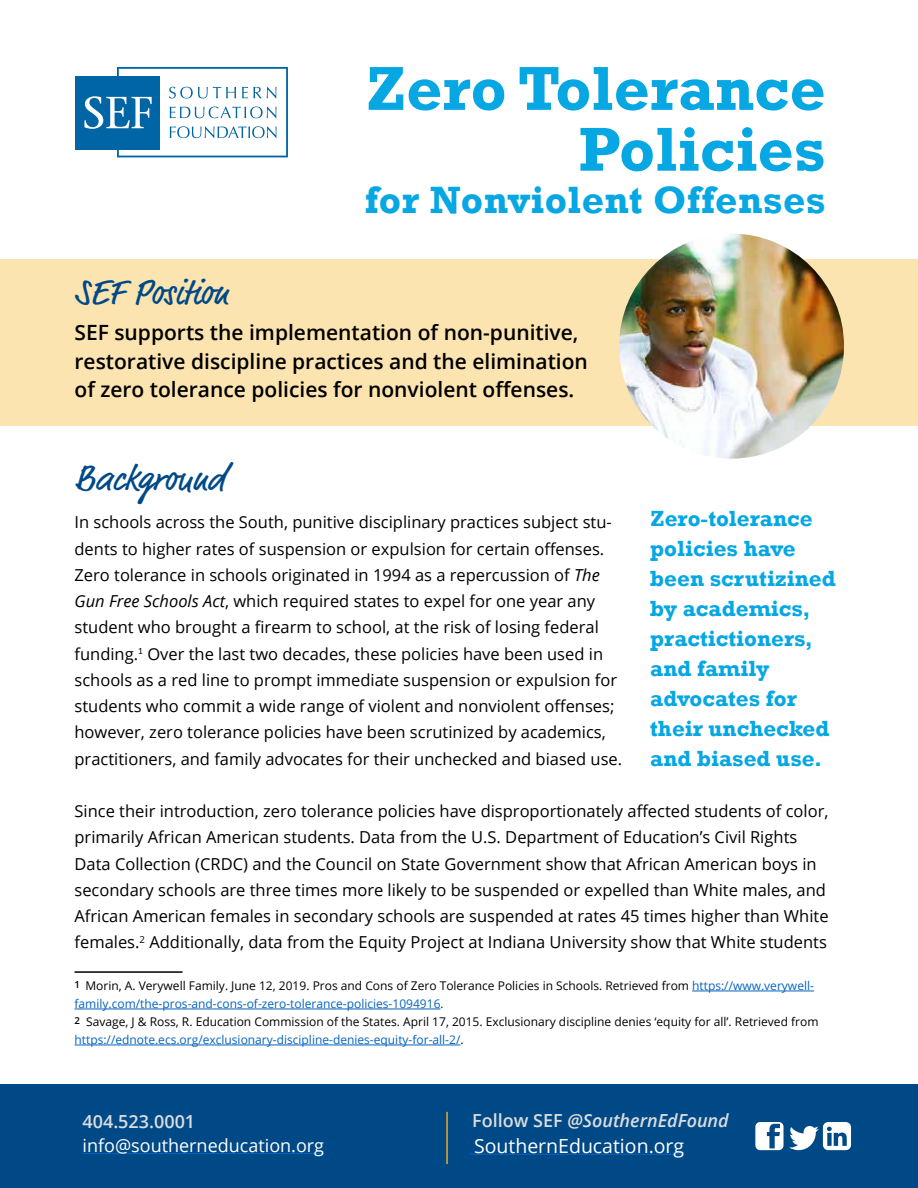
<style>
.page{position:relative;width:918px;height:1188px;background:#fff}
.page>*{position:absolute;margin:0;border:0;box-sizing:border-box;transform-origin:0 0}
.t1{font:700 63px/60.9px "Rockwell";color:#06a7e2;text-align:right}
.t2{font:700 39px "Rockwell";letter-spacing:.01em;color:#06a7e2}
.t3{font:36px "Market";color:#004987}
.t4{font:700 22.5px/30px "Rockwell";color:#06a7e2}
.t5{font:600 21px/28.5px "Open Sans";color:#000}
.t6{font:19.5px "Open Sans";color:#fff}
.t7{font:18px "Open Sans";color:#fff}
.t8{font:italic 600 18px "Open Sans";color:#dcddde}
.t9{font:600 18px "Open Sans";color:#dcddde}
.t10{font:16.5px/26.2px "Open Sans";color:#000}
.t11{font:12px/18px "Open Sans";color:#000}
.s1{font-style:italic}
.s2{color:#0563c1}
.s3{font-family:"Calibri"}
.s4{font-style:normal}
</style>
<div class="page">
<div style="left:0;top:259px;width:918px;height:167px;background:#fce4b0"></div>
<hr style="left:75px;top:971px;width:108px;height:2px;background:#000">
<hr style="left:692px;top:991px;width:122px;height:1px;background:#0563c1">
<hr style="left:75px;top:1009px;width:366px;height:1px;background:#0563c1">
<hr style="left:75px;top:1045px;width:385px;height:1px;background:#0563c1">
<div style="left:75px;top:76px;width:85px;height:74px;background:#0065a4"></div>
<svg style="left:84px;top:67px;width:204px;height:90px"></svg>
<img style="left:619px;top:234px;width:225px;height:225px;border-radius:112px">
<div style="left:0;top:1085px;width:918px;height:103px;background:#004987"></div>
<svg style="left:755px;top:1122px;width:96px;height:28px"></svg>
<hr style="left:83px;top:1153px;width:241px;height:1px;background:#0563c1">
<hr style="left:474px;top:1154px;width:210px;height:1px;background:#0563c1">
<hr style="left:446px;top:1112px;width:2px;height:52px;background:#f5a81d">
<h1 class="t1" style="left:366px;top:58px;width:462px">Zero Tolerance<br>Policies</h1>
<h2 class="t2" style="left:365px;top:176px;width:462px">for Nonviolent Offenses</h2>
<h3 class="t3" style="left:75px;top:271px;width:155px">SEF Position</h3>
<p class="t5" style="left:75px;top:318px;width:515px">SEF supports the implementation of non-punitive, restorative discipline practices and the elimination of zero tolerance policies for nonviolent offenses.</p>
<h3 class="t3" style="left:75px;top:457px;width:152px">Background</h3>
<p class="t10" style="left:75px;top:509px;width:549px">In schools across the South, punitive disciplinary practices subject stu&shy;dents to higher rates of suspension or expulsion for certain offenses.<br>Zero tolerance in schools originated in 1994 as a repercussion of <span class="s1">The Gun Free Schools Act</span>, which required states to expel for one year any student who brought a firearm to school, at the risk of losing federal funding.<sup>1</sup> Over the last two decades, these policies have been used in schools as a red line to prompt immediate suspension or expulsion for students who commit a wide range of violent and nonviolent offenses; however, zero tolerance policies have been scrutinized by academics, practitioners, and family advocates for their unchecked and biased use.</p>
<p class="t10" style="left:75px;top:798px;width:756px">Since their introduction, zero tolerance policies have disproportionately affected students of color, primarily African American students. Data from the U.S. Department of Education’s Civil Rights Data Collection (CRDC) and the Council on State Government show that African American boys in secondary schools are three times more likely to be suspended or expelled than White males, and African American females in secondary schools are suspended at rates 45 times higher than White females.<sup>2</sup> Additionally, data from the Equity Project at Indiana University show that White students</p>
<p class="t11" style="left:75px;top:976px;width:746px"><sup>1</sup> Morin, A. Verywell Family. June 12, 2019. Pros and Cons of Zero Tolerance Policies in Schools. Retrieved from <span class="s2">https://www.verywell&shy;family.com/the-pros-and-cons-of-zero-tolerance-policies-1094916</span><span class="s3">.<br></span><sup>2</sup> Savage, J &amp; Ross, R. Education Commission of the States. April 17, 2015. Exclusionary discipline denies ‘equity for all’. Retrieved from <span class="s2">https://ednote.ecs.org/exclusionary-discipline-denies-equity-for-all-2/</span>.</p>
<h3 class="t4" style="left:650px;top:503px;width:187px">Zero-tolerance policies have been scrutizined by academics, practictioners, and family advocates for their unchecked and biased use.</h3>
<p class="t9" style="left:83px;top:1109px;width:114px">404.523.0001</p>
<p class="t7" style="left:83px;top:1133px;width:243px">info@southerneducation.org</p>
<p class="t8" style="left:472px;top:1108px;width:258px"><span class="s4">Follow SEF</span> @SouthernEdFound</p>
<p class="t6" style="left:474px;top:1132px;width:212px">SouthernEducation.org</p>
</div>
